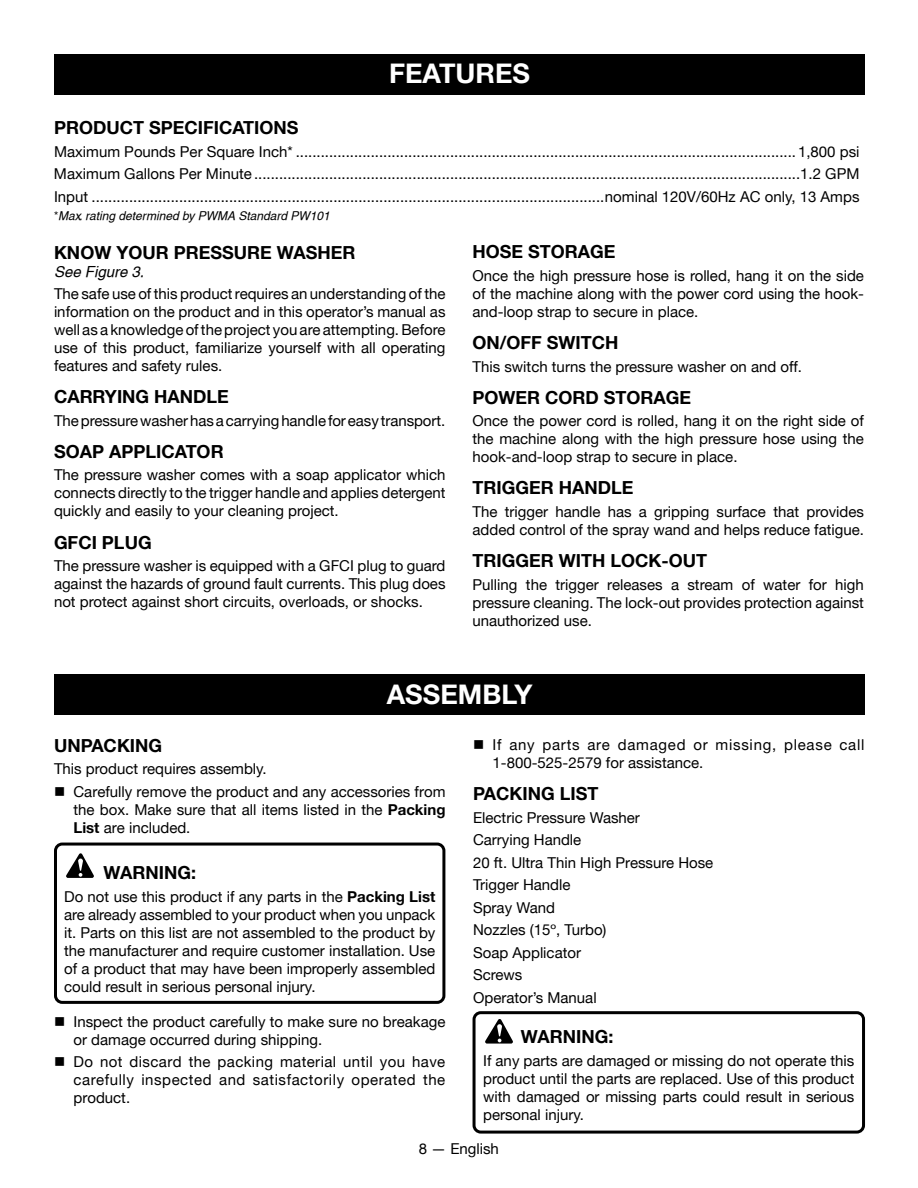
<style>
.page{position:relative;width:918px;height:1188px;background:#fff}
.page>*{position:absolute;margin:0;border:0;box-sizing:border-box;transform-origin:0 0}
.HEADING{font:700 27px "Helvetica Neue";color:#fff}
.Heading_2{font:700 18px "Helvetica Neue";color:#000}
.Heading_2_w_no_space{font:700 18px "Helvetica Neue";color:#000}
.Warning{font:700 18px "Helvetica Neue";color:#000}
.Body_text{font:15px/18px "Helvetica Neue";color:#000;text-align:justify}
.step{font:15px "Helvetica Neue";color:#000}
.Warning_Text{font:15px/18px "Helvetica Neue";color:#000;text-align:justify}
.bullets{font:15px/18px "Helvetica Neue";color:#000;text-align:justify}
.bullets-2{font:15px/18px "Helvetica Neue";letter-spacing:.05em;color:#000}
.See_figure{font:italic 15px "Helvetica";color:#000}
.step-2{font:italic 12px "Helvetica";color:#000}
.s1{font-family:"Helvetica Neue";font-style:normal}
.s2{font-weight:700}
</style>
<div class="page">
<div style="left:54px;top:843px;width:391px;height:161px;border:3px solid #000;border-radius:7px"></div>
<svg style="left:66px;top:853px;width:28px;height:25px"></svg>
<svg style="left:485px;top:1019px;width:28px;height:25px"></svg>
<div style="left:54px;top:54px;width:810px;height:40px;background:#000"></div>
<div style="left:54px;top:674px;width:810px;height:41px;background:#000"></div>
<div style="left:473px;top:1011px;width:392px;height:123px;border:3px solid #000;border-radius:7px"></div>
<p class="HEADING" style="left:389px;top:57px;width:143px">FEATURES</p>
<p class="Heading_2_w_no_space" style="left:54px;top:117px;width:246px">PRODUCT SPECIFICATIONS</p>
<p class="step" style="left:54px;top:142px;width:807px">Maximum Pounds Per Square Inch* ........................................................................................................................1,800 psi</p>
<p class="step" style="left:54px;top:165px;width:807px">Maximum Gallons Per Minute ...................................................................................................................................1.2 GPM</p>
<p class="step" style="left:54px;top:187px;width:807px">Input ...........................................................................................................................nominal 120V/60Hz AC only, 13 Amps</p>
<p class="step-2" style="left:54px;top:209px;width:277px"><span class="s1">*</span>Max. rating determined by PWMA Standard PW101</p>
<p class="Heading_2_w_no_space" style="left:54px;top:241px;width:303px">KNOW YOUR PRESSURE WASHER</p>
<p class="See_figure" style="left:54px;top:263px;width:92px">See Figure 3.</p>
<p class="Body_text" style="left:54px;top:285px;width:393px">The safe use of this product requires an understanding of the information on the product and in this operator’s manual as well as a knowledge of the project you are attempting. Before use of this product, familiarize yourself with all operating features and safety rules.</p>
<p class="Heading_2" style="left:54px;top:386px;width:176px">CARRYING HANDLE</p>
<p class="Body_text" style="left:54px;top:411px;width:393px">The pressure washer has a carrying handle for easy transport.</p>
<p class="Heading_2" style="left:54px;top:440px;width:171px">SOAP APPLICATOR</p>
<p class="Body_text" style="left:54px;top:466px;width:393px">The pressure washer comes with a soap applicator which connects directly to the trigger handle and applies detergent quickly and easily to your cleaning project.</p>
<p class="Heading_2" style="left:54px;top:531px;width:99px">GFCI PLUG</p>
<p class="Body_text" style="left:54px;top:557px;width:393px">The pressure washer is equipped with a GFCI plug to guard against the hazards of ground fault currents. This plug does not protect against short circuits, overloads, or shocks.</p>
<p class="Heading_2" style="left:472px;top:241px;width:145px">HOSE STORAGE</p>
<p class="Body_text" style="left:472px;top:266px;width:393px">Once the high pressure hose is rolled, hang it on the side of the machine along with the power cord using the hook&shy;and-loop strap to secure in place.</p>
<p class="Heading_2" style="left:472px;top:332px;width:148px">ON/OFF SWITCH</p>
<p class="Body_text" style="left:472px;top:357px;width:331px">This switch turns the pressure washer on and off.</p>
<p class="Heading_2" style="left:472px;top:386px;width:220px">POWER CORD STORAGE</p>
<p class="Body_text" style="left:472px;top:412px;width:393px">Once the power cord is rolled, hang it on the right side of the machine along with the high pressure hose using the hook-and-loop strap to secure in place.</p>
<p class="Heading_2" style="left:472px;top:477px;width:162px">TRIGGER HANDLE</p>
<p class="Body_text" style="left:472px;top:502px;width:393px">The trigger handle has a gripping surface that provides added control of the spray wand and helps reduce fatigue.</p>
<p class="Heading_2" style="left:472px;top:550px;width:236px">TRIGGER WITH LOCK-OUT</p>
<p class="Body_text" style="left:472px;top:575px;width:393px">Pulling the trigger releases a stream of water for high pressure cleaning. The lock-out provides protection against unauthorized use.</p>
<p class="HEADING" style="left:387px;top:677px;width:147px">ASSEMBLY</p>
<p class="Heading_2" style="left:54px;top:734px;width:110px">UNPACKING</p>
<p class="Body_text" style="left:54px;top:760px;width:214px">This product requires assembly.</p>
<p class="bullets" style="left:74px;top:782px;width:374px;text-indent:-20px">■ Carefully remove the product and any accessories from the box. Make sure that all items listed in the <span class="s2">Packing List</span> are included.</p>
<p class="Warning" style="left:104px;top:862px;width:94px">WARNING:</p>
<p class="Warning_Text" style="left:64px;top:887px;width:373px">Do not use this product if any parts in the <span class="s2">Packing List </span>are already assembled to your product when you unpack it. Parts on this list are not assembled to the product by the manufacturer and require customer installation. Use of a product that may have been improperly assembled could result in serious personal injury.</p>
<p class="bullets" style="left:74px;top:1012px;width:373px;text-indent:-20px">■ Inspect the product carefully to make sure no breakage or damage occurred during shipping.</p>
<p class="bullets" style="left:74px;top:1053px;width:373px;text-indent:-20px">■ Do not discard the packing material until you have carefully inspected and satisfactorily operated the product.</p>
<p class="bullets-2" style="left:493px;top:735px;width:373px;text-indent:-20px">■ If any parts are damaged or missing, please call<br>1-800-525-2579 for assistance.</p>
<p class="Heading_2_w_no_space" style="left:473px;top:783px;width:127px">PACKING LIST</p>
<p class="Body_text" style="left:473px;top:808px;width:168px">Electric Pressure Washer</p>
<p class="Body_text" style="left:473px;top:831px;width:110px">Carrying Handle</p>
<p class="Body_text" style="left:473px;top:853px;width:242px">20 ft. Ultra Thin High Pressure Hose</p>
<p class="Body_text" style="left:473px;top:876px;width:99px">Trigger Handle</p>
<p class="Body_text" style="left:473px;top:898px;width:83px">Spray Wand</p>
<p class="Body_text" style="left:473px;top:921px;width:135px">Nozzles (15º, Turbo)</p>
<p class="Body_text" style="left:473px;top:943px;width:110px">Soap Applicator</p>
<p class="Body_text" style="left:473px;top:966px;width:51px">Screws</p>
<p class="Body_text" style="left:473px;top:988px;width:125px">Operator’s Manual</p>
<p class="Warning" style="left:521px;top:1026px;width:94px">WARNING:</p>
<p class="Warning_Text" style="left:483px;top:1051px;width:373px">If any parts are damaged or missing do not operate this product until the parts are replaced. Use of this product with damaged or missing parts could result in serious personal injury.</p>
<p class="Warning_Text" style="left:419px;top:1139px;width:82px">8 — English</p>
</div>
